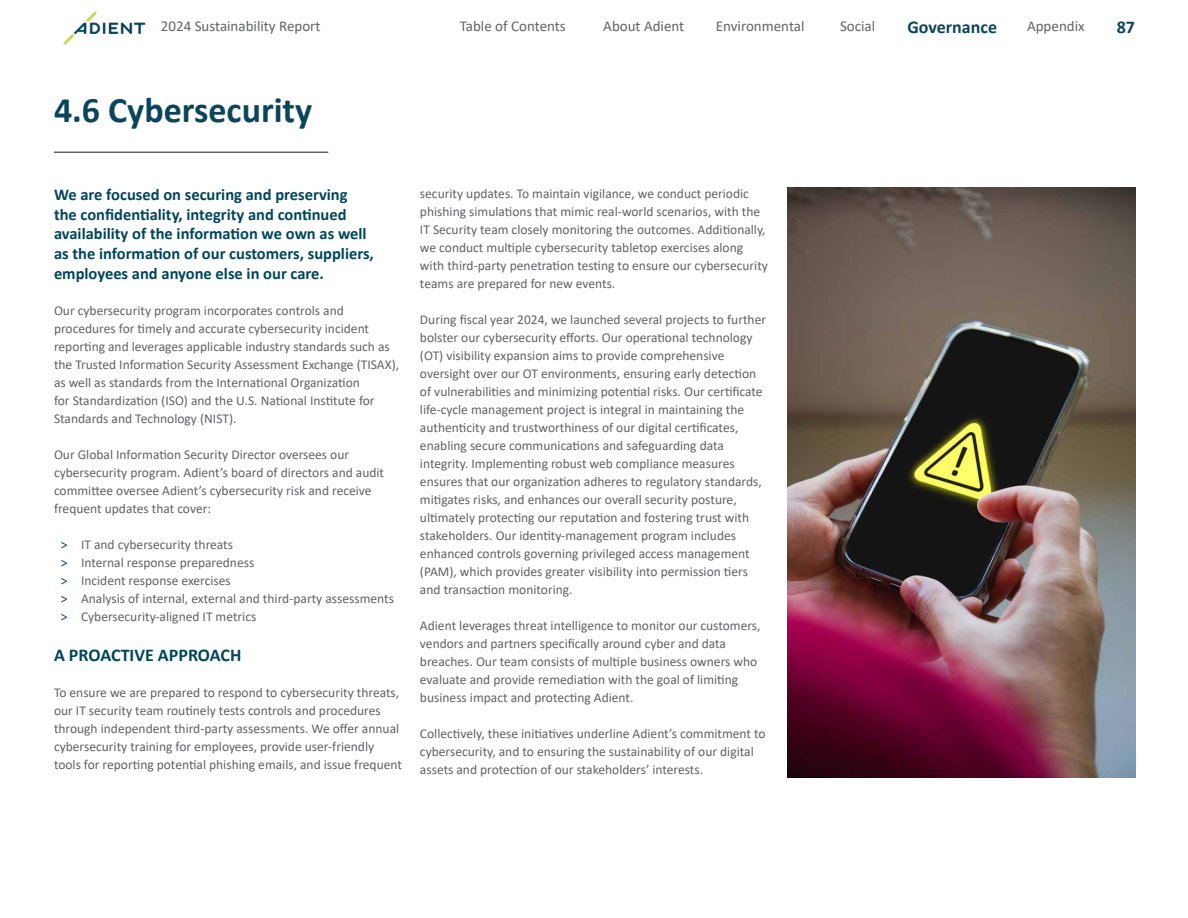
<style>
.page{position:relative;width:1188px;height:918px;background:#fff}
.page>*{position:absolute;margin:0;border:0;box-sizing:border-box;transform-origin:0 0}
.t1{font:700 36px "Calibri";color:#0b455a}
.t2{font:700 18px "Calibri";color:#00465b}
.t3{font:700 18px "Calibri";color:#0b455a}
.t4{font:700 16.5px/19.8px "Calibri";color:#00465b}
.t5{font:15px "Calibri";color:#616365}
.t6{font:13.5px/18px "Calibri";color:#616265}
.s1{color:#00465b}
</style>
<div class="page">
<img style="left:63px;top:11px;width:83px;height:34px">
<hr style="left:54px;top:152px;width:274px;height:1px;background:#616265">
<img style="left:787px;top:188px;width:348px;height:590px">
<p class="t5" style="left:161px;top:15px;width:161px">2024 Sustainability Report</p>
<p class="t5" style="left:460px;top:15px;width:107px">Table of Contents</p>
<p class="t5" style="left:603px;top:15px;width:82px">About Adient</p>
<p class="t5" style="left:716px;top:15px;width:90px">Environmental</p>
<p class="t5" style="left:840px;top:15px;width:37px">Social</p>
<h2 class="t3" style="left:907px;top:14px;width:91px">Governance</h2>
<p class="t5" style="left:1027px;top:15px;width:59px">Appendix</p>
<h2 class="t3" style="left:1117px;top:14px;width:20px">87</h2>
<h1 class="t1" style="left:54px;top:85px;width:260px">4.6 Cybersecurity</h1>
<p class="t4" style="left:54px;top:184px;width:321px">We are focused on securing and preserving the confidentiality, integrity and continued availability of the information we own as well as the information of our customers, suppliers, employees and anyone else in our care.</p>
<p class="t6" style="left:54px;top:301px;width:347px">Our cybersecurity program incorporates controls and procedures for timely and accurate cybersecurity incident reporting and leverages applicable industry standards such as the Trusted Information Security Assessment Exchange (TISAX), as well as standards from the International Organization<br>for Standardization (ISO) and the U.S. National Institute for Standards and Technology (NIST).</p>
<p class="t6" style="left:54px;top:445px;width:332px">Our Global Information Security Director oversees our cybersecurity program. Adient’s board of directors and audit committee oversee Adient’s cybersecurity risk and receive frequent updates that cover:</p>
<p class="t6" style="left:61px;top:535px;width:335px"><span class="s1">&gt;</span> IT and cybersecurity threats<br><span class="s1">&gt;</span> Internal response preparedness<br><span class="s1">&gt;</span> Incident response exercises<br><span class="s1">&gt;</span> Analysis of internal, external and third-party assessments <span class="s1">&gt;</span> Cybersecurity-aligned IT metrics</p>
<h2 class="t2" style="left:54px;top:642px;width:189px">A PROACTIVE APPROACH</h2>
<p class="t6" style="left:54px;top:683px;width:350px">To ensure we are prepared to respond to cybersecurity threats, our IT security team routinely tests controls and procedures through independent third-party assessments. We offer annual cybersecurity training for employees, provide user-friendly tools for reporting potential phishing emails, and issue frequent</p>
<p class="t6" style="left:420px;top:184px;width:349px">security updates. To maintain vigilance, we conduct periodic phishing simulations that mimic real-world scenarios, with the IT Security team closely monitoring the outcomes. Additionally, we conduct multiple cybersecurity tabletop exercises along with third-party penetration testing to ensure our cybersecurity teams are prepared for new events.</p>
<p class="t6" style="left:420px;top:310px;width:348px">During fiscal year 2024, we launched several projects to further bolster our cybersecurity efforts. Our operational technology (OT) visibility expansion aims to provide comprehensive oversight over our OT environments, ensuring early detection of vulnerabilities and minimizing potential risks. Our certificate life-cycle management project is integral in maintaining the authenticity and trustworthiness of our digital certificates, enabling secure communications and safeguarding data integrity. Implementing robust web compliance measures ensures that our organization adheres to regulatory standards, mitigates risks, and enhances our overall security posture, ultimately protecting our reputation and fostering trust with stakeholders. Our identity-management program includes enhanced controls governing privileged access management (PAM), which provides greater visibility into permission tiers and transaction monitoring.</p>
<p class="t6" style="left:420px;top:616px;width:342px">Adient leverages threat intelligence to monitor our customers, vendors and partners specifically around cyber and data breaches. Our team consists of multiple business owners who evaluate and provide remediation with the goal of limiting business impact and protecting Adient.</p>
<p class="t6" style="left:420px;top:724px;width:347px">Collectively, these initiatives underline Adient’s commitment to cybersecurity, and to ensuring the sustainability of our digital assets and protection of our stakeholders’ interests.</p>
</div>
